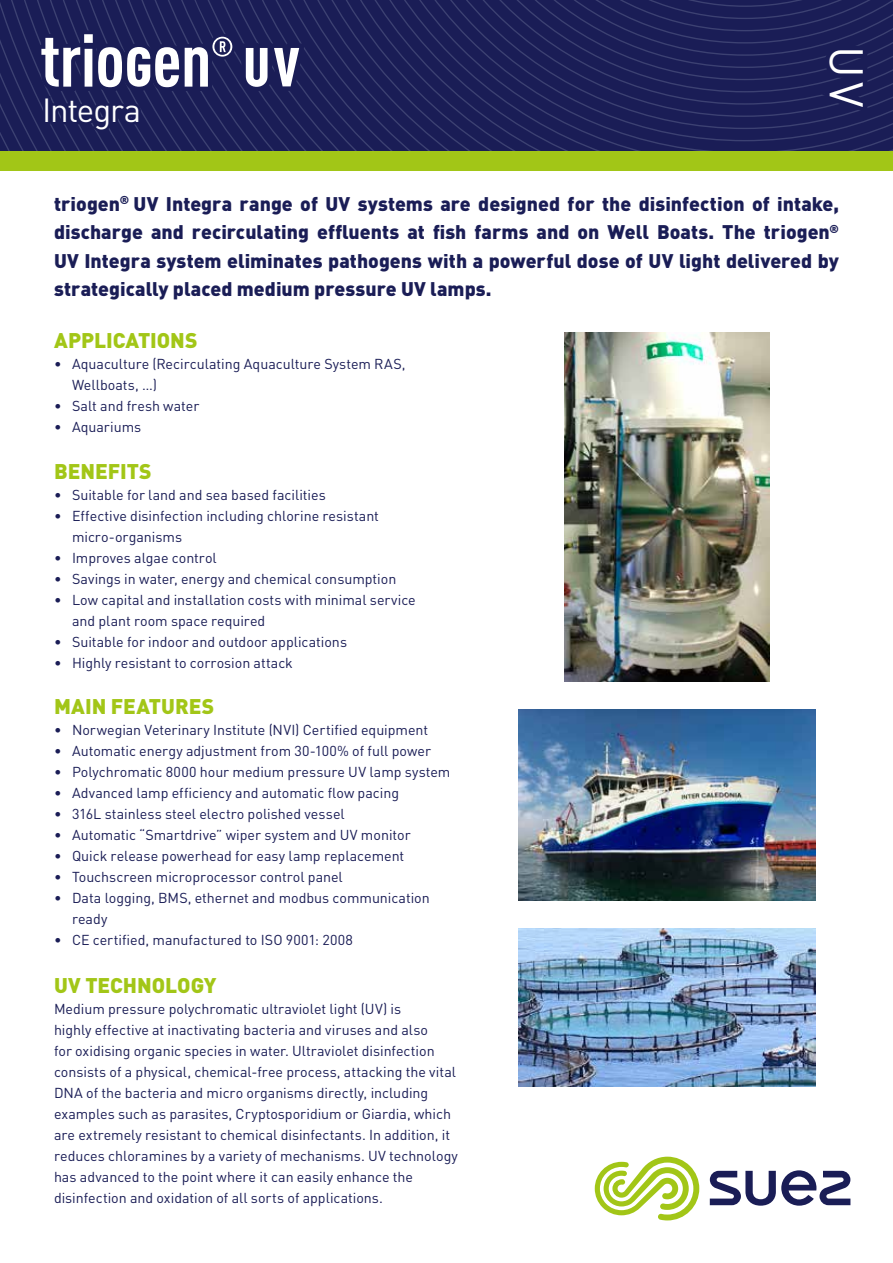
<style>
.page{position:relative;width:893px;height:1263px;background:#fff}
.page>*{position:absolute;margin:0;border:0;box-sizing:border-box;transform-origin:0 0}
.t1{font:900 54px "DIN Cond";color:#fff}
.t2{font:46.5px "DIN Pro";color:#fff}
.t3{font:33px "DIN Pro";letter-spacing:-.04em;color:#fff}
.t4{font:900 21px "DIN Pro";color:#a2c617}
.t5{font:900 19.5px/28.5px "DIN Pro";color:#1a1d56;text-align:justify}
.t6{font:14.25px/21px "DIN Pro";color:#1a1d56}
</style>
<div class="page">
<svg style="left:0;top:0;width:893px;height:151px;background:#1d2159"></svg>
<svg style="left:416px;top:0;width:477px;height:118px;background:#1d2058"></svg>
<div style="left:0;top:151px;width:893px;height:19px;background:#a2c617"></div>
<svg style="left:36px;top:0;width:274px;height:141px;background:#333669"></svg>
<svg style="left:595px;top:1157px;width:104px;height:63px"></svg>
<svg style="left:710px;top:1170px;width:140px;height:36px"></svg>
<img style="left:518px;top:709px;width:297px;height:191px">
<img style="left:564px;top:332px;width:205px;height:349px">
<img style="left:518px;top:928px;width:297px;height:158px">
<h3 class="t3" style="left:42px;top:88px;width:101px">Integra</h3>
<h1 class="t1" style="left:243px;top:33px;width:58px">UV</h1>
<h2 class="t2" style="left:878px;top:46px;width:63px;rotate:90deg">UV</h2>
<p class="t5" style="left:54px;top:188px;width:786px">triogen<sup>®</sup> UV Integra range of UV systems are designed for the disinfection of intake, discharge and recirculating effluents at fish farms and on Well Boats. The triogen<sup>® </sup>UV Integra system eliminates pathogens with a powerful dose of UV light delivered by strategically placed medium pressure UV lamps.</p>
<h3 class="t4" style="left:54px;top:326px;width:145px">APPLICATIONS</h3>
<p class="t6" style="left:72px;top:353px;width:335px;text-indent:-18px">• Aquaculture (Recirculating Aquaculture System RAS,<br>Wellboats, …)</p>
<p class="t6" style="left:54px;top:395px;width:147px">• Salt and fresh water</p>
<p class="t6" style="left:54px;top:416px;width:89px">• Aquariums</p>
<h3 class="t4" style="left:54px;top:457px;width:99px">BENEFITS</h3>
<p class="t6" style="left:54px;top:483px;width:273px">• Suitable for land and sea based facilities</p>
<p class="t6" style="left:72px;top:504px;width:308px;text-indent:-18px">• Effective disinfection including chlorine resistant micro-organisms</p>
<p class="t6" style="left:54px;top:546px;width:164px">• Improves algae control</p>
<p class="t6" style="left:54px;top:567px;width:344px">• Savings in water, energy and chemical consumption</p>
<p class="t6" style="left:72px;top:588px;width:345px;text-indent:-18px">• Low capital and installation costs with minimal service and plant room space required</p>
<p class="t6" style="left:54px;top:630px;width:295px">• Suitable for indoor and outdoor applications</p>
<p class="t6" style="left:54px;top:651px;width:240px">• Highly resistant to corrosion attack</p>
<h3 class="t4" style="left:54px;top:692px;width:162px">MAIN FEATURES</h3>
<p class="t6" style="left:54px;top:719px;width:376px">• Norwegian Veterinary Institute (NVI) Certified equipment</p>
<p class="t6" style="left:54px;top:740px;width:379px">• Automatic energy adjustment from 30-100% of full power</p>
<p class="t6" style="left:54px;top:761px;width:398px">• Polychromatic 8000 hour medium pressure UV lamp system</p>
<p class="t6" style="left:54px;top:782px;width:347px">• Advanced lamp efficiency and automatic flow pacing</p>
<p class="t6" style="left:54px;top:803px;width:292px">• 316L stainless steel electro polished vessel</p>
<p class="t6" style="left:54px;top:824px;width:358px">• Automatic “Smartdrive” wiper system and UV monitor</p>
<p class="t6" style="left:54px;top:845px;width:352px">• Quick release powerhead for easy lamp replacement</p>
<p class="t6" style="left:54px;top:866px;width:290px">• Touchscreen microprocessor control panel</p>
<p class="t6" style="left:72px;top:887px;width:359px;text-indent:-18px">• Data logging, BMS, ethernet and modbus communication ready</p>
<p class="t6" style="left:54px;top:929px;width:301px">• CE certified, manufactured to ISO 9001: 2008</p>
<h3 class="t4" style="left:54px;top:971px;width:164px">UV TECHNOLOGY</h3>
<p class="t6" style="left:54px;top:998px;width:405px">Medium pressure polychromatic ultraviolet light (UV) is<br>highly effective at inactivating bacteria and viruses and also<br>for oxidising organic species in water. Ultraviolet disinfection consists of a physical, chemical-free process, attacking the vital DNA of the bacteria and micro organisms directly, including examples such as parasites, Cryptosporidium or Giardia, which are extremely resistant to chemical disinfectants. In addition, it reduces chloramines by a variety of mechanisms. UV technology has advanced to the point where it can easily enhance the disinfection and oxidation of all sorts of applications.</p>
</div>
